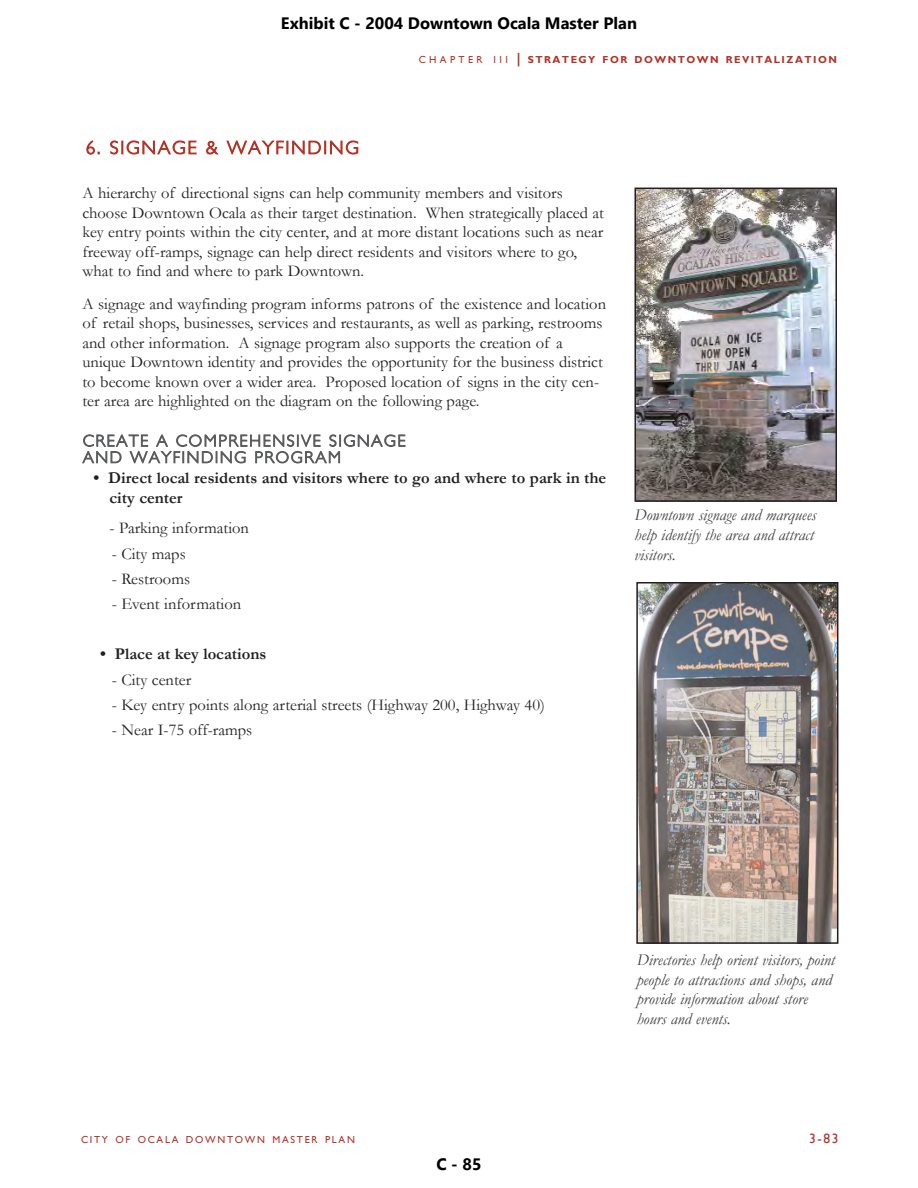
<style>
.page{position:relative;width:918px;height:1188px;background:#fff}
.page>*{position:absolute;margin:0;border:0;box-sizing:border-box;transform-origin:0 0}
.t1{font:300 18.75px "Gill Sans";letter-spacing:.1em;color:#b23427}
.t2{font:16.5px/19.5px "Garamond";color:#231f20}
.t3{font:italic 16.5px/19.8px "Garamond";color:#404041}
.t4{font:700 16.5px/19.8px "Garamond";color:#231f20}
.t5{font:300 16.5px/16.5px "Gill Sans";letter-spacing:.1em;color:#5b5c5e}
.t6{font:700 16.5px "Gadugi";color:#000}
.t7{font:13.5px "Gill Sans";color:#b23427}
.t8{font:700 10.2px "Gill Sans";letter-spacing:.145em;color:#b23427}
.t9{font:10.2px "Gill Sans";letter-spacing:.165em;color:#b23427}
.s1{font-weight:400}
.s2{font-size:13.5px}
</style>
<div class="page">
<img style="left:639px;top:585px;width:196px;height:356px">
<div style="left:636px;top:582px;width:202px;height:362px;border:2px solid #231f20"></div>
<img style="left:637px;top:191px;width:197px;height:308px">
<div style="left:634px;top:188px;width:203px;height:314px;border:2px solid #231f20"></div>
<p class="t6" style="left:281px;top:13px;width:358px">Exhibit C - 2004 Downtown Ocala Master Plan</p>
<p class="t1" style="left:86px;top:137px;width:275px">6. SIGNAGE &amp; WAYFINDING</p>
<p class="t8" style="left:419px;top:54px;width:420px"><span class="s1">C H A P T E R I I I</span> <span class="s2">|</span> STRATEGY FOR DOWNTOWN REVITALIZATION</p>
<p class="t2" style="left:82px;top:184px;width:523px">A hierarchy of directional signs can help community members and visitors choose Downtown Ocala as their target destination. When strategically placed at key entry points within the city center, and at more distant locations such as near freeway off-ramps, signage can help direct residents and visitors where to go, what to find and where to park Downtown.</p>
<p class="t2" style="left:82px;top:294px;width:525px">A signage and wayfinding program informs patrons of the existence and location of retail shops, businesses, services and restaurants, as well as parking, restrooms and other information. A signage program also supports the creation of a unique Downtown identity and provides the opportunity for the business district to become known over a wider area. Proposed location of signs in the city cen&shy;ter area are highlighted on the diagram on the following page.</p>
<p class="t5" style="left:83px;top:433px;width:324px">CREATE A COMPREHENSIVE SIGNAGE<br>AND WAYFINDING PROGRAM</p>
<p class="t4" style="left:110px;top:468px;width:498px;text-indent:-16px">• Direct local residents and visitors where to go and where to park in the city center</p>
<p class="t2" style="left:110px;top:519px;width:141px">- Parking information</p>
<p class="t2" style="left:112px;top:544px;width:76px">- City maps</p>
<p class="t2" style="left:112px;top:569px;width:80px">- Restrooms</p>
<p class="t2" style="left:112px;top:594px;width:131px">- Event information</p>
<p class="t4" style="left:100px;top:645px;width:168px">• Place at key locations</p>
<p class="t2" style="left:112px;top:670px;width:81px">- City center</p>
<p class="t2" style="left:112px;top:695px;width:435px">- Key entry points along arterial streets (Highway 200, Highway 40)</p>
<p class="t2" style="left:112px;top:720px;width:142px">- Near I-75 off-ramps</p>
<p class="t3" style="left:634px;top:505px;width:183px">Downtown signage and marquees help identify the area and attract visitors.</p>
<p class="t3" style="left:637px;top:950px;width:200px">Directories help orient visitors, point people to attractions and shops, and provide information about store hours and events.</p>
<p class="t9" style="left:81px;top:1134px;width:275px">CITY OF OCALA DOWNTOWN MASTER PLAN</p>
<p class="t7" style="left:809px;top:1131px;width:31px">3-83</p>
<p class="t6" style="left:436px;top:1155px;width:47px">C - 85</p>
</div>
